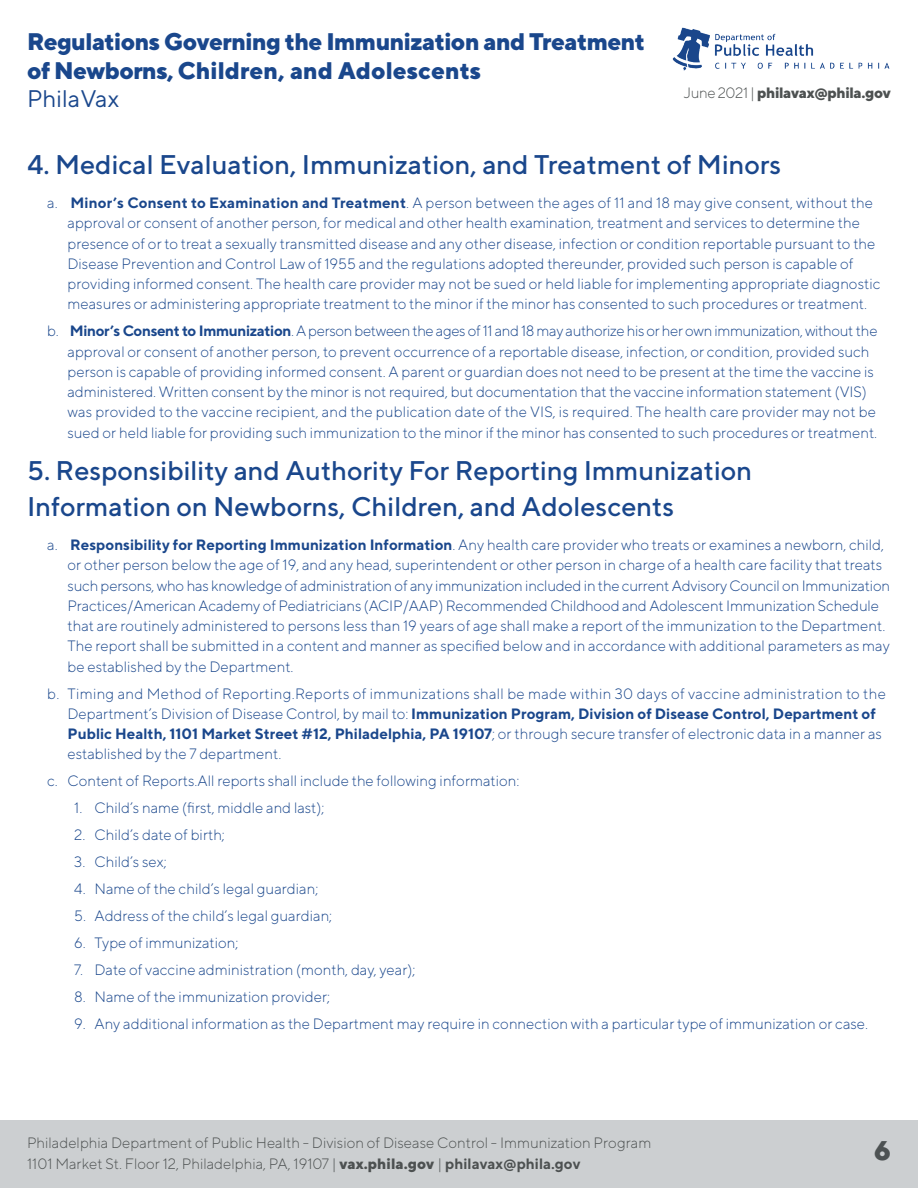
<style>
.page{position:relative;width:918px;height:1188px;background:#fff}
.page>*{position:absolute;margin:0;border:0;box-sizing:border-box;transform-origin:0 0}
.t1{font:500 27px/36px "TT Norms";color:#1a478c}
.t2{font:800 27px "TT Norms";color:#4d5253}
.t3{font:800 24px/28.5px "TT Norms";letter-spacing:-.025em;color:#1a478c}
.t4{font:24px "TT Norms";color:#1a478c}
.t5{font:300 15px/20.2px "TT Norms";color:#1a478c}
.t6{font:300 15px/20.2px "TT Norms";letter-spacing:.02em;color:#1a478c}
.t7{font:300 15px/20.2px "TT Norms";color:#4d5151}
.t8{font:800 15px "TT Norms";letter-spacing:-.025em;color:#4d5151}
.s1{font-weight:300}
.s2{font-weight:700}
.s3{font-weight:800}
</style>
<div class="page">
<div style="left:0;top:1120px;width:918px;height:68px;background:#cccfd1"></div>
<img style="left:673px;top:27px;width:217px;height:44px">
<h2 class="t3" style="left:27px;top:27px;width:620px">Regulations Governing the Immunization and Treatment of Newborns, Children, and Adolescents</h2>
<h2 class="t4" style="left:27px;top:84px;width:94px">PhilaVax</h2>
<p class="t8" style="left:684px;top:83px;width:209px"><span class="s1">June 2021 |</span> philavax@phila.gov</p>
<p class="t1" style="left:27px;top:146px;width:756px">4. Medical Evaluation, Immunization, and Treatment of Minors</p>
<p class="t5" style="left:68px;top:192px;width:814px;text-indent:-20px">a. <span class="s2">Minor’s Consent to Examination and Treatment</span>. A person between the ages of 11 and 18 may give consent, without the approval or consent of another person, for medical and other health examination, treatment and services to determine the presence of or to treat a sexually transmitted disease and any other disease, infection or condition reportable pursuant to the Disease Prevention and Control Law of 1955 and the regulations adopted thereunder, provided such person is capable of providing informed consent. The health care provider may not be sued or held liable for implementing appropriate diagnostic measures or administering appropriate treatment to the minor if the minor has consented to such procedures or treatment.</p>
<p class="t5" style="left:68px;top:321px;width:812px;text-indent:-20px">b. <span class="s2">Minor’s Consent to Immunization</span>. A person between the ages of 11 and 18 may authorize his or her own immunization, without the approval or consent of another person, to prevent occurrence of a reportable disease, infection, or condition, provided such person is capable of providing informed consent. A parent or guardian does not need to be present at the time the vaccine is administered. Written consent by the minor is not required, but documentation that the vaccine information statement (VIS) was provided to the vaccine recipient, and the publication date of the VIS, is required. The health care provider may not be sued or held liable for providing such immunization to the minor if the minor has consented to such procedures or treatment.</p>
<p class="t1" style="left:27px;top:452px;width:727px">5. Responsibility and Authority For Reporting Immunization<br>Information on Newborns, Children, and Adolescents</p>
<p class="t5" style="left:68px;top:534px;width:824px;text-indent:-20px">a. <span class="s2">Responsibility for Reporting Immunization Information</span>. Any health care provider who treats or examines a newborn, child, or other person below the age of 19, and any head, superintendent or other person in charge of a health care facility that treats such persons, who has knowledge of administration of any immunization included in the current Advisory Council on Immunization Practices/American Academy of Pediatricians (ACIP/AAP) Recommended Childhood and Adolescent Immunization Schedule that are routinely administered to persons less than 19 years of age shall make a report of the immunization to the Department.<br>The report shall be submitted in a content and manner as specified below and in accordance with additional parameters as may be established by the Department.</p>
<p class="t6" style="left:68px;top:683px;width:820px;text-indent:-20px">b. Timing and Method of Reporting.Reports of immunizations shall be made within 30 days of vaccine administration to the Department’s Division of Disease Control, by mail to: <span class="s2">Immunization Program, Division of Disease Control, Department of Public Health, 1101 Market Street #12, Philadelphia, PA 19107</span>; or through secure transfer of electronic data in a manner as established by the 7 department.</p>
<p class="t5" style="left:47px;top:771px;width:474px">c. Content of Reports.All reports shall include the following information:</p>
<p class="t5" style="left:74px;top:798px;width:252px">1. Child’s name (first, middle and last);</p>
<p class="t5" style="left:74px;top:825px;width:152px">2. Child’s date of birth;</p>
<p class="t5" style="left:74px;top:852px;width:94px">3. Child’s sex;</p>
<p class="t5" style="left:74px;top:879px;width:246px">4. Name of the child’s legal guardian;</p>
<p class="t5" style="left:74px;top:906px;width:260px">5. Address of the child’s legal guardian;</p>
<p class="t5" style="left:74px;top:933px;width:166px">6. Type of immunization;</p>
<p class="t5" style="left:74px;top:960px;width:343px">7. Date of vaccine administration (month, day, year);</p>
<p class="t5" style="left:74px;top:987px;width:257px">8. Name of the immunization provider;</p>
<p class="t5" style="left:74px;top:1014px;width:795px">9. Any additional information as the Department may require in connection with a particular type of immunization or case.</p>
<p class="t7" style="left:27px;top:1133px;width:626px">Philadelphia Department of Public Health - Division of Disease Control - Immunization Program<br>1101 Market St. Floor 12, Philadelphia, PA, 19107 | <span class="s3">vax.phila.gov</span> | <span class="s2">philavax@phila.gov</span></p>
<h1 class="t2" style="left:874px;top:1133px;width:19px">6</h1>
</div>
